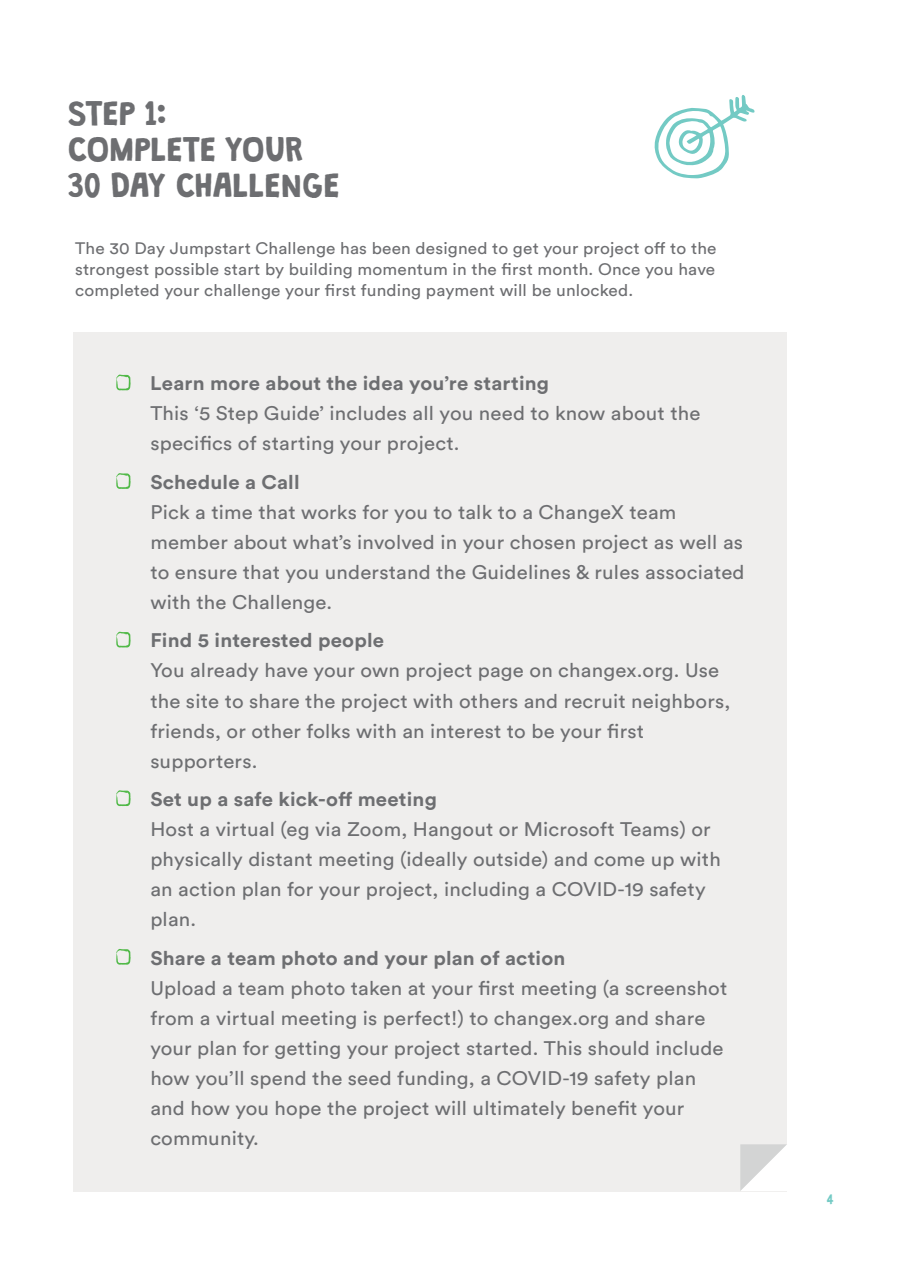
<style>
.page{position:relative;width:902px;height:1272px;background:#fff}
.page>*{position:absolute;margin:0;border:0;box-sizing:border-box;transform-origin:0 0}
.t1{font:30px/36px "Granstander Clean";letter-spacing:-.01em;color:#6d6e71}
.t2{font:19.5px/30px "Circular Std";letter-spacing:.01em;color:#6d6e71;scale:1.05 1}
.t3{font:700 19.5px "Circular Std";letter-spacing:.01em;color:#6d6e71;scale:1.05 1}
.t4{font:16.5px/21px "Circular Std";letter-spacing:.01em;color:#6d6e71;text-align:justify;scale:1.05 1}
.t5{font:12px "Granstander Clean";color:#73cac4}
</style>
<div class="page">
<svg style="left:654px;top:95px;width:100px;height:83px"></svg>
<div style="left:74px;top:332px;width:713px;height:859px;background:#efeeed"></div>
<svg style="left:116px;top:374px;width:15px;height:16px"></svg>
<svg style="left:116px;top:473px;width:15px;height:16px"></svg>
<svg style="left:116px;top:631px;width:15px;height:16px"></svg>
<svg style="left:116px;top:790px;width:15px;height:16px"></svg>
<svg style="left:116px;top:949px;width:15px;height:15px"></svg>
<svg style="left:740px;top:1144px;width:47px;height:47px;background:#e9e9e9"></svg>
<p class="t1" style="left:68px;top:96px;width:100px">STEP 1:</p>
<p class="t1" style="left:68px;top:132px;width:274px">COMPLETE YOUR<br>30 DAY CHALLENGE</p>
<p class="t4" style="left:75px;top:238px;width:612px">The 30 Day Jumpstart Challenge has been designed to get your project off to the strongest possible start by building momentum in the first month. Once you have completed your challenge your first funding payment will be unlocked.</p>
<p class="t3" style="left:150px;top:371px;width:381px">Learn more about the idea you’re starting</p>
<p class="t2" style="left:150px;top:398px;width:525px">This ‘5 Step Guide’ includes all you need to know about the specifics of starting your project.</p>
<p class="t3" style="left:150px;top:469px;width:144px">Schedule a Call</p>
<p class="t2" style="left:150px;top:497px;width:567px">Pick a time that works for you to talk to a ChangeX team member about what’s involved in your chosen project as well as to ensure that you understand the Guidelines &amp; rules associated with the Challenge.</p>
<p class="t3" style="left:150px;top:628px;width:224px">Find 5 interested people</p>
<p class="t2" style="left:150px;top:655px;width:554px">You already have your own project page on changex.org. Use the site to share the project with others and recruit neighbors, friends, or other folks with an interest to be your first supporters.</p>
<p class="t3" style="left:150px;top:786px;width:274px">Set up a safe kick-off meeting</p>
<p class="t2" style="left:150px;top:814px;width:544px">Host a virtual (eg via Zoom, Hangout or Microsoft Teams) or physically distant meeting (ideally outside) and come up with an action plan for your project, including a COVID-19 safety plan.</p>
<p class="t3" style="left:150px;top:945px;width:397px">Share a team photo and your plan of action</p>
<p class="t2" style="left:150px;top:972px;width:551px">Upload a team photo taken at your first meeting (a screenshot from a virtual meeting is perfect!) to changex.org and share your plan for getting your project started. This should include how you’ll spend the seed funding, a COVID-19 safety plan and how you hope the project will ultimately benefit your community.</p>
<p class="t5" style="left:826px;top:1192px;width:9px">4</p>
</div>
